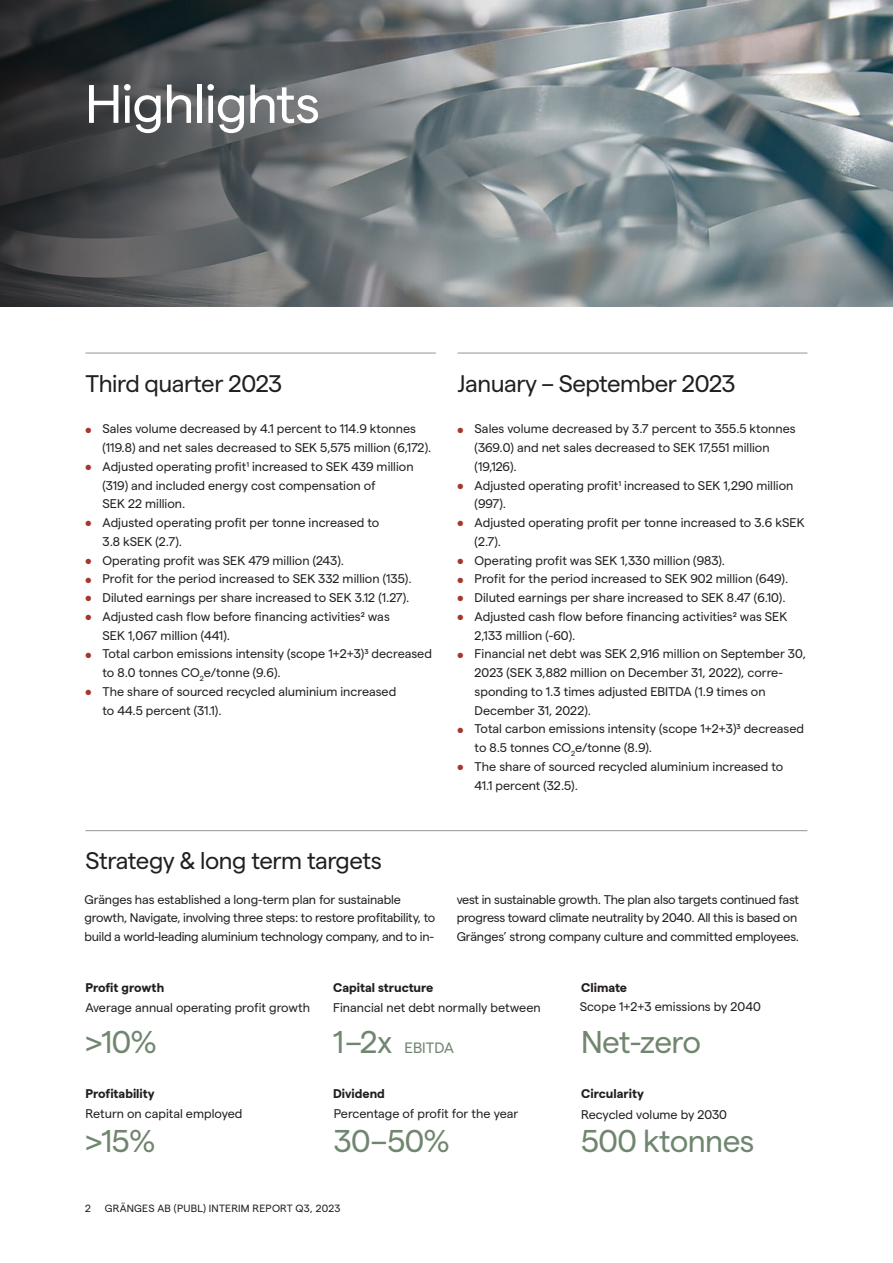
<style>
.page{position:relative;width:893px;height:1263px;background:#fff}
.page>*{position:absolute;margin:0;border:0;box-sizing:border-box;transform-origin:0 0}
.Headline_26{font:54px "Matter";letter-spacing:-.02em;color:#fff}
.Headline_26-2{font:31.5px "Matter";letter-spacing:-.02em;color:#70866f}
.Headlline_16_line_above{font:24px "Matter";letter-spacing:-.02em;color:#231f20}
.Body{font:15px "Matter";color:#70866f}
.Body-2{font:12.6px/18.8px "Matter";color:#231f20}
.Body-3{font:12.6px/18.8px "Matter";letter-spacing:-.02em;color:#231f20}
.Body-4{font:700 12.6px "Matter";color:#231f20}
.t1{font:10.5px "Matter";letter-spacing:.02em;color:#231f20}
.s1{color:#a7362f}
</style>
<div class="page">
<img style="left:568px;top:0;width:325px;height:307px">
<svg style="left:0;top:0;width:568px;height:307px;background:#63676a"></svg>
<hr style="left:86px;top:353px;width:350px;height:1px;background:#939598">
<hr style="left:86px;top:830px;width:721px;height:1px;background:#939598">
<hr style="left:458px;top:353px;width:349px;height:1px;background:#939598">
<p class="Headline_26" style="left:85px;top:64px;width:237px">Highlights</p>
<p class="Headlline_16_line_above" style="left:86px;top:366px;width:198px">Third quarter 2023</p>
<p class="Body-2" style="left:103px;top:418px;width:330px;text-indent:-17px"><span class="s1">●</span> Sales volume decreased by 4.1 percent to 114.9 ktonnes (119.8) and net sales decreased to SEK 5,575 million (6,172).</p>
<p class="Body-2" style="left:103px;top:456px;width:313px;text-indent:-17px"><span class="s1">●</span> Adjusted operating profit1 increased to SEK 439 million (319) and included energy cost compensation of<br>SEK 22 million.</p>
<p class="Body-2" style="left:103px;top:512px;width:278px;text-indent:-17px"><span class="s1">●</span> Adjusted operating profit per tonne increased to<br>3.8 kSEK (2.7).</p>
<p class="Body-2" style="left:86px;top:550px;width:260px"><span class="s1">●</span> Operating profit was SEK 479 million (243).</p>
<p class="Body-2" style="left:86px;top:568px;width:328px"><span class="s1">●</span> Profit for the period increased to SEK 332 million (135).</p>
<p class="Body-2" style="left:86px;top:587px;width:325px"><span class="s1">●</span> Diluted earnings per share increased to SEK 3.12 (1.27).</p>
<p class="Body-2" style="left:103px;top:606px;width:289px;text-indent:-17px"><span class="s1">●</span> Adjusted cash flow before financing activities2 was<br>SEK 1,067 million (441).</p>
<p class="Body-2" style="left:103px;top:643px;width:331px;text-indent:-17px"><span class="s1">●</span> Total carbon emissions intensity (scope 1+2+3)3 decreased to 8.0 tonnes CO<sub>2</sub>e/tonne (9.6).</p>
<p class="Body-2" style="left:103px;top:681px;width:295px;text-indent:-17px"><span class="s1">●</span> The share of sourced recycled aluminium increased to 44.5 percent (31.1).</p>
<p class="Headlline_16_line_above" style="left:86px;top:843px;width:298px">Strategy &amp; long term targets</p>
<p class="Headlline_16_line_above" style="left:458px;top:366px;width:279px">January – September 2023</p>
<p class="Body-2" style="left:475px;top:418px;width:322px;text-indent:-17px"><span class="s1">●</span> Sales volume decreased by 3.7 percent to 355.5 ktonnes (369.0) and net sales decreased to SEK 17,551 million (19,126).</p>
<p class="Body-2" style="left:475px;top:475px;width:320px;text-indent:-17px"><span class="s1">●</span> Adjusted operating profit1 increased to SEK 1,290 million (997).</p>
<p class="Body-2" style="left:475px;top:512px;width:332px;text-indent:-17px"><span class="s1">●</span> Adjusted operating profit per tonne increased to 3.6 kSEK (2.7).</p>
<p class="Body-2" style="left:458px;top:550px;width:269px"><span class="s1">●</span> Operating profit was SEK 1,330 million (983).</p>
<p class="Body-2" style="left:458px;top:568px;width:332px"><span class="s1">●</span> Profit for the period increased to SEK 902 million (649).</p>
<p class="Body-2" style="left:458px;top:587px;width:330px"><span class="s1">●</span> Diluted earnings per share increased to SEK 8.47 (6.10).</p>
<p class="Body-2" style="left:475px;top:606px;width:314px;text-indent:-17px"><span class="s1">●</span> Adjusted cash flow before financing activities2 was SEK<br>2,133 million (-60).</p>
<p class="Body-2" style="left:475px;top:643px;width:333px;text-indent:-17px"><span class="s1">●</span> Financial net debt was SEK 2,916 million on September 30, 2023 (SEK 3,882 million on December 31, 2022), corre&shy;sponding to 1.3 times adjusted EBITDA (1.9 times on December 31, 2022).</p>
<p class="Body-2" style="left:475px;top:718px;width:331px;text-indent:-17px"><span class="s1">●</span> Total carbon emissions intensity (scope 1+2+3)3 decreased to 8.5 tonnes CO<sub>2</sub>e/tonne (8.9).</p>
<p class="Body-2" style="left:475px;top:756px;width:310px;text-indent:-17px"><span class="s1">●</span> The share of sourced recycled aluminium increased to<br>41.1 percent (32.5).</p>
<p class="Body-3" style="left:85px;top:889px;width:352px">Gränges has established a long-term plan for sustainable growth, Navigate, involving three steps: to restore profitability, to build a world-leading aluminium technology company, and to in-</p>
<p class="Body-3" style="left:457px;top:889px;width:344px">vest in sustainable growth. The plan also targets continued fast progress toward climate neutrality by 2040. All this is based on<br>Gränges’ strong company culture and committed employees.</p>
<p class="Body-4" style="left:85px;top:978px;width:81px">Profit growth</p>
<p class="Body-2" style="left:85px;top:997px;width:226px">Average annual operating profit growth</p>
<p class="Headline_26-2" style="left:85px;top:1019px;width:73px">&gt;10%</p>
<p class="Body-4" style="left:333px;top:978px;width:102px">Capital structure</p>
<p class="Body-2" style="left:333px;top:997px;width:209px">Financial net debt normally between</p>
<p class="Body" style="left:405px;top:1037px;width:51px">EBITDA</p>
<p class="Headline_26-2" style="left:333px;top:1019px;width:61px">1–2x</p>
<p class="Body-4" style="left:581px;top:978px;width:48px">Climate</p>
<p class="Body-2" style="left:580px;top:996px;width:183px">Scope 1+2+3 emissions by 2040</p>
<p class="Headline_26-2" style="left:581px;top:1018px;width:121px">Net-zero</p>
<p class="Body-4" style="left:85px;top:1084px;width:71px">Profitability</p>
<p class="Body-2" style="left:86px;top:1103px;width:159px">Return on capital employed</p>
<p class="Body-4" style="left:333px;top:1084px;width:53px">Dividend</p>
<p class="Body-2" style="left:334px;top:1103px;width:186px">Percentage of profit for the year</p>
<p class="Body-4" style="left:581px;top:1084px;width:64px">Circularity</p>
<p class="Body-2" style="left:581px;top:1104px;width:147px">Recycled volume by 2030</p>
<p class="Headline_26-2" style="left:85px;top:1118px;width:71px">&gt;15%</p>
<p class="Headline_26-2" style="left:334px;top:1118px;width:117px">30–50%</p>
<p class="Headline_26-2" style="left:581px;top:1118px;width:175px">500 ktonnes</p>
<p class="t1" style="left:85px;top:1200px;width:7px">2</p>
<p class="t1" style="left:105px;top:1200px;width:237px">GRÄNGES AB (PUBL) INTERIM REPORT Q3, 2023</p>
</div>
